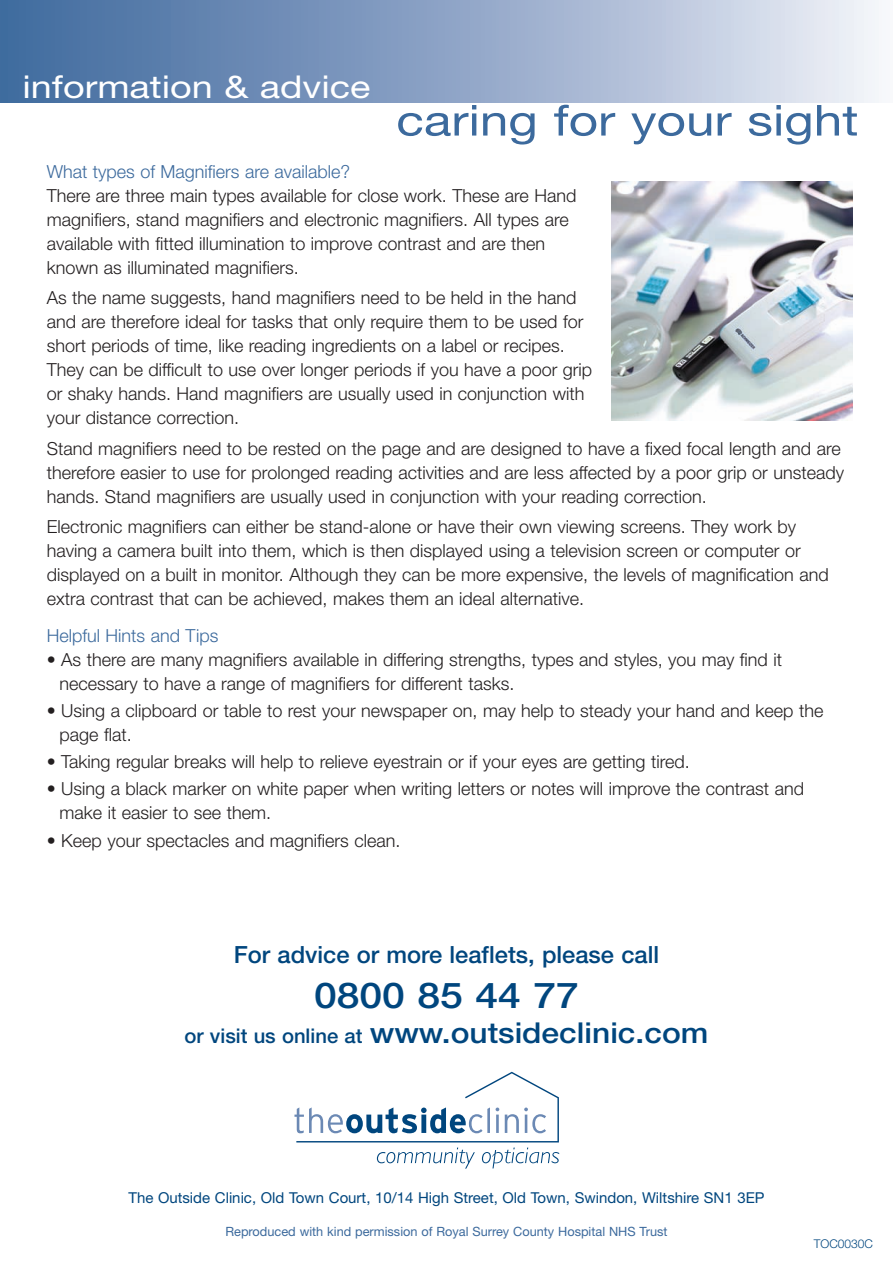
<style>
.page{position:relative;width:893px;height:1263px;background:#fff}
.page>*{position:absolute;margin:0;border:0;box-sizing:border-box;transform-origin:0 0}
.t1{font:42.75px "Helvetica Neue";color:#3c6a9d;scale:1.2 1}
.t2{font:500 35.55px "Helvetica Neue";color:#00467e;scale:1.15 1}
.t3{font:31.5px "Helvetica Neue";color:#fff;scale:1.2 1}
.t4{font:500 28.8px "Helvetica Neue";color:#00467e;scale:1.1 1}
.t5{font:500 23.7px "Helvetica Neue";color:#00467e}
.t6{font:300 18px/24px "Helvetica Neue";color:#231f20}
.t7{font:300 18px "Helvetica Neue";color:#3c6a9d}
.t8{font:15px "Helvetica Neue";color:#00467e}
.t9{font:12.75px "Helvetica Neue";color:#3c6a9d}
.t10{font:300 12px "Helvetica Neue";color:#00467e}
.s1{font-size:20.25px}
</style>
<div class="page">
<div style="left:0;top:0;width:893px;height:102px;background:linear-gradient(to right,#38639a,#edeef7)"></div>
<img style="left:612px;top:181px;width:240px;height:239px">
<svg style="left:294px;top:1072px;width:265px;height:96px"></svg>
<h3 class="t3" style="left:22px;top:76px;width:291px">information &amp; advice</h3>
<h1 class="t1" style="left:396px;top:105px;width:387px">caring for your sight</h1>
<p class="t7" style="left:47px;top:165px;width:305px">What types of Magnifiers are available?</p>
<p class="t6" style="left:47px;top:185px;width:531px">There are three main types available for close work. These are Hand magnifiers, stand magnifiers and electronic magnifiers. All types are available with fitted illumination to improve contrast and are then known as illuminated magnifiers.</p>
<p class="t6" style="left:47px;top:288px;width:547px">As the name suggests, hand magnifiers need to be held in the hand and are therefore ideal for tasks that only require them to be used for short periods of time, like reading ingredients on a label or recipes.<br>They can be difficult to use over longer periods if you have a poor grip or shaky hands. Hand magnifiers are usually used in conjunction with your distance correction.</p>
<p class="t6" style="left:47px;top:438px;width:799px">Stand magnifiers need to be rested on the page and are designed to have a fixed focal length and are therefore easier to use for prolonged reading activities and are less affected by a poor grip or unsteady hands. Stand magnifiers are usually used in conjunction with your reading correction.</p>
<p class="t6" style="left:47px;top:516px;width:783px">Electronic magnifiers can either be stand-alone or have their own viewing screens. They work by having a camera built into them, which is then displayed using a television screen or computer or displayed on a built in monitor. Although they can be more expensive, the levels of magnification and extra contrast that can be achieved, makes them an ideal alternative.</p>
<p class="t7" style="left:47px;top:629px;width:173px">Helpful Hints and Tips</p>
<p class="t6" style="left:60px;top:649px;width:724px;text-indent:-13px">• As there are many magnifiers available in differing strengths, types and styles, you may find it necessary to have a range of magnifiers for different tasks.</p>
<p class="t6" style="left:60px;top:700px;width:765px;text-indent:-13px">• Using a clipboard or table to rest your newspaper on, may help to steady your hand and keep the page flat.</p>
<p class="t6" style="left:47px;top:751px;width:644px">• Taking regular breaks will help to relieve eyestrain or if your eyes are getting tired.</p>
<p class="t6" style="left:60px;top:779px;width:746px;text-indent:-13px">• Using a black marker on white paper when writing letters or notes will improve the contrast and make it easier to see them.</p>
<p class="t6" style="left:47px;top:830px;width:355px">• Keep your spectacles and magnifiers clean.</p>
<h3 class="t5" style="left:234px;top:946px;width:427px">For advice or more leaflets, please call</h3>
<h2 class="t2" style="left:314px;top:983px;width:232px">0800 85 44 77</h2>
<h3 class="t4" style="left:185px;top:1022px;width:478px"><span class="s1">or visit us online at</span> www.outsideclinic.com</h3>
<p class="t8" style="left:128px;top:1192px;width:638px">The Outside Clinic, Old Town Court, 10/14 High Street, Old Town, Swindon, Wiltshire SN1 3EP</p>
<p class="t9" style="left:225px;top:1227px;width:443px">Reproduced with kind permission of Royal Surrey County Hospital NHS Trust</p>
<p class="t10" style="left:814px;top:1239px;width:61px">TOC0030C</p>
</div>
